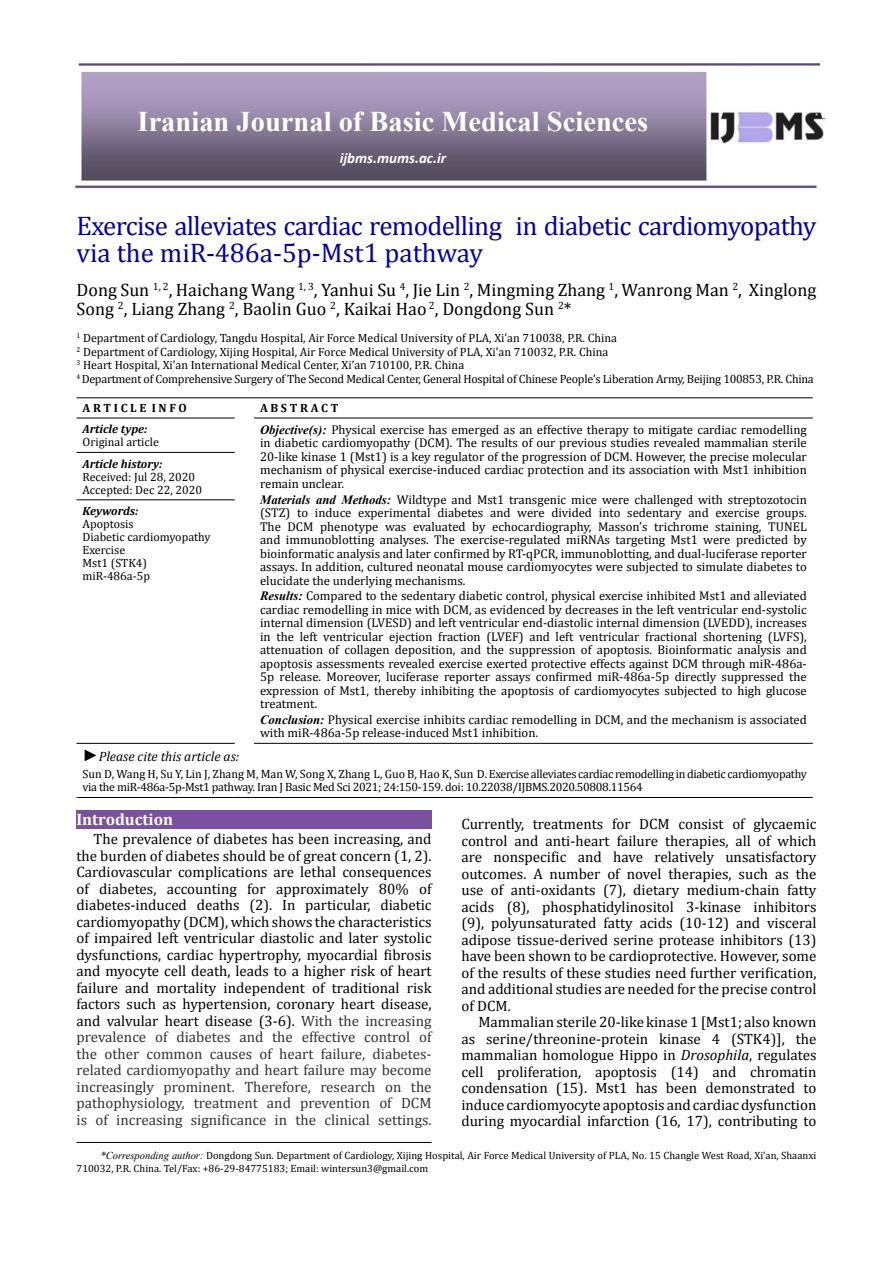
<style>
.page{position:relative;width:893px;height:1263px;background:#fff}
.page>*{position:absolute;margin:0;border:0;box-sizing:border-box;transform-origin:0 0}
.t1{font:700 28.5px "Times New Roman";color:#fff}
.t2{font:27px/27px "Cambria";letter-spacing:-.025em;color:#0000af}
.t3{font:18px/19.5px "Cambria";color:#000}
.t4{font:700 16.5px "Cambria";color:#fff}
.t5{font:15px/16.5px "Cambria";color:#000;text-align:justify}
.t6{font:italic 700 15px "Calibri";color:#fff}
.t7{font:italic 13.5px "Cambria";color:#000}
.t8{font:12.75px/13.5px "Cambria";color:#000;text-align:justify}
.t9{font:12px/13px "Cambria";color:#000}
.t10{font:12px/13px "Cambria Math";letter-spacing:-.025em;color:#000}
.t11{font:12px/13px "Cambria Math";color:#000}
.t12{font:italic 700 12px "Cambria";color:#000}
.t13{font:700 12px "Cambria";color:#000}
.t14{font:10.5px/12.6px "Cambria";color:#000}
.s1{font-family:"Times New Roman";font-weight:700;font-style:italic}
.s2{font-family:"Times New Roman";font-size:16.5px}
.s3{font-family:"Cambria"}
.s4{color:#333}
.s5{font-style:italic}
.s6{font-family:"Times New Roman";font-style:italic}
</style>
<div class="page">
<hr style="left:77px;top:1142px;width:355px;height:1px;background:#000">
<img style="left:75px;top:64px;width:750px;height:125px">
<hr style="left:77px;top:397px;width:158px;height:1px;background:#000">
<svg style="left:235px;top:397px;width:19px;height:1px"></svg>
<hr style="left:254px;top:397px;width:559px;height:1px;background:#000">
<hr style="left:77px;top:418px;width:158px;height:1px;background:#000">
<hr style="left:77px;top:452px;width:158px;height:1px;background:#000">
<hr style="left:254px;top:418px;width:559px;height:1px;background:#000">
<hr style="left:77px;top:499px;width:158px;height:1px;background:#000">
<hr style="left:77px;top:797px;width:158px;height:1px;background:#000">
<svg style="left:235px;top:797px;width:19px;height:1px"></svg>
<hr style="left:254px;top:797px;width:559px;height:1px;background:#000">
<hr style="left:77px;top:743px;width:158px;height:1px;background:#000">
<hr style="left:254px;top:743px;width:559px;height:1px;background:#000">
<div style="left:77px;top:810px;width:355px;height:19px;background:#7a519e"></div>
<h1 class="t1" style="left:138px;top:102px;width:512px">Iranian Journal of Basic Medical Sciences</h1>
<p class="t6" style="left:340px;top:149px;width:108px">ijbms.mums.ac.ir</p>
<h2 class="t2" style="left:77px;top:212px;width:741px">Exercise alleviates cardiac remodelling in diabetic cardiomyopathy via the miR-486a-5p-Mst1 pathway</h2>
<h3 class="t3" style="left:77px;top:280px;width:741px">Dong Sun <sup>1,</sup> <sup>2</sup>, Haichang Wang <sup>1,</sup> <sup>3</sup>, Yanhui Su <sup>4</sup>, Jie Lin <sup>2</sup>, Mingming Zhang <sup>1</sup>, Wanrong Man <sup>2</sup>, Xinglong<br>Song <sup>2</sup>, Liang Zhang <sup>2</sup>, Baolin Guo <sup>2</sup>, Kaikai Hao <sup>2</sup>, Dongdong Sun <sup>2</sup>*</h3>
<p class="t9" style="left:77px;top:331px;width:739px;line-height:13.5px"><sup>1</sup> Department of Cardiology, Tangdu Hospital, Air Force Medical University of PLA, Xi’an 710038, P.R. China<br><sup>2</sup> Department of Cardiology, Xijing Hospital, Air Force Medical University of PLA, Xi’an 710032, P.R. China<br><sup>3</sup> Heart Hospital, Xi’an International Medical Center, Xi’an 710100, P.R. China<br><sup>4</sup> Department of Comprehensive Surgery of The Second Medical Center, General Hospital of Chinese People’s Liberation Army, Beijing 100853, P.R. China</p>
<p class="t13" style="left:83px;top:399px;width:106px">A R T I C L E I N F O</p>
<p class="t13" style="left:260px;top:399px;width:80px">A B S T R A C T</p>
<p class="t12" style="left:83px;top:421px;width:66px">Article type:</p>
<p class="t11" style="left:83px;top:436px;width:78px">Original article</p>
<p class="t8" style="left:260px;top:423px;width:548px"><span class="s1">Objective(s):</span> Physical exercise has emerged as an effective therapy to mitigate cardiac remodelling in diabetic cardiomyopathy (DCM). The results of our previous studies revealed mammalian sterile 20-like kinase 1 (Mst1) is a key regulator of the progression of DCM. However, the precise molecular mechanism of physical exercise-induced cardiac protection and its association with Mst1 inhibition remain unclear.</p>
<p class="t8" style="left:260px;top:492px;width:548px"><span class="s1">Materials and Methods:</span> Wildtype and Mst1 transgenic mice were challenged with streptozotocin (STZ) to induce experimental diabetes and were divided into sedentary and exercise groups.<br>The DCM phenotype was evaluated by echocardiography, Masson’s trichrome staining, TUNEL and immunoblotting analyses. The exercise-regulated miRNAs targeting Mst1 were predicted by bioinformatic analysis and later confirmed by RT-qPCR, immunoblotting, and dual-luciferase reporter assays. In addition, cultured neonatal mouse cardiomyocytes were subjected to simulate diabetes to elucidate the underlying mechanisms.</p>
<p class="t8" style="left:260px;top:589px;width:548px"><span class="s1">Results:</span> Compared to the sedentary diabetic control, physical exercise inhibited Mst1 and alleviated cardiac remodelling in mice with DCM, as evidenced by decreases in the left ventricular end-systolic internal dimension (LVESD) and left ventricular end-diastolic internal dimension (LVEDD), increases in the left ventricular ejection fraction (LVEF) and left ventricular fractional shortening (LVFS), attenuation of collagen deposition, and the suppression of apoptosis. Bioinformatic analysis and apoptosis assessments revealed exercise exerted protective effects against DCM through miR-486a-5p release. Moreover, luciferase reporter assays confirmed miR-486a-5p directly suppressed the expression of Mst1, thereby inhibiting the apoptosis of cardiomyocytes subjected to high glucose treatment.</p>
<p class="t8" style="left:260px;top:713px;width:548px"><span class="s1">Conclusion:</span> Physical exercise inhibits cardiac remodelling in DCM, and the mechanism is associated with miR-486a-5p release-induced Mst1 inhibition.</p>
<p class="t12" style="left:83px;top:455px;width:81px">Article history:</p>
<p class="t11" style="left:83px;top:470px;width:121px">Received: Jul 28, 2020<br>Accepted: Dec 22, 2020</p>
<p class="t12" style="left:83px;top:503px;width:57px">Keywords:</p>
<p class="t9" style="left:83px;top:517px;width:130px">Apoptosis<br>Diabetic cardiomyopathy<br>Exercise<br>Mst1 (STK4) miR-486a-5p</p>
<p class="t7" style="left:83px;top:747px;width:158px"><span class="s2">►</span>Please cite this article as:</p>
<p class="t10" style="left:83px;top:768px;width:726px"><span class="s3">Sun D, Wang H, Su Y, Lin J, Zhang M, Man W, Song X, Zhang L, Guo B, Hao K, Sun D</span>. Exercise alleviates cardiac remodelling in diabetic cardiomyopathy via the miR-486a-5p-Mst1 pathway. Iran J Basic Med Sci 2021; 24:150-159. doi: 10.22038/IJBMS.2020.50808.11564</p>
<p class="t4" style="left:77px;top:808px;width:98px">Introduction</p>
<p class="t5" style="left:77px;top:831px;width:357px;text-indent:17px">The prevalence of diabetes has been increasing, and the burden of diabetes should be of great concern (1, 2).<br>Cardiovascular complications are lethal consequences of diabetes, accounting for approximately 80% of diabetes-induced deaths (2). In particular, diabetic cardiomyopathy (DCM), which shows the characteristics of impaired left ventricular diastolic and later systolic dysfunctions, cardiac hypertrophy, myocardial fibrosis and myocyte cell death, leads to a higher risk of heart failure and mortality independent of traditional risk factors such as hypertension, coronary heart disease, and valvular heart disease (3-6). <span class="s4">With the increasing prevalence of diabetes and the effective control of the other common causes of heart failure, diabetes&shy;related cardiomyopathy and heart failure may become increasingly prominent. Therefore, research on the pathophysiology, treatment and prevention of DCM is of increasing significance in the clinical settings.</span></p>
<p class="t5" style="left:461px;top:816px;width:357px">Currently, treatments for DCM consist of glycaemic control and anti-heart failure therapies, all of which are nonspecific and have relatively unsatisfactory outcomes. A number of novel therapies, such as the use of anti-oxidants (7), dietary medium-chain fatty acids (8), phosphatidylinositol 3-kinase inhibitors (9), polyunsaturated fatty acids (10-12) and visceral adipose tissue-derived serine protease inhibitors (13) have been shown to be cardioprotective. However, some of the results of these studies need further verification, and additional studies are needed for the precise control of DCM.</p>
<p class="t5" style="left:461px;top:1014px;width:357px;text-indent:17px">Mammalian sterile 20-like kinase 1 [Mst1; also known as serine/threonine-protein kinase 4 (STK4)], the mammalian homologue Hippo in <span class="s5">Drosophila</span>, regulates cell proliferation, apoptosis (14) and chromatin condensation (15). Mst1 has been demonstrated to induce cardiomyocyte apoptosis and cardiac dysfunction during myocardial infarction (16, 17), contributing to</p>
<p class="t14" style="left:77px;top:1149px;width:741px;text-indent:24px"><span class="s6">*Corresponding author:</span> Dongdong Sun. Department of Cardiology, Xijing Hospital, Air Force Medical University of PLA, No. 15 Changle West Road, Xi’an, Shaanxi<br>710032, P.R. China. Tel/Fax: +86-29-84775183; Email: wintersun3@gmail.com</p>
</div>
